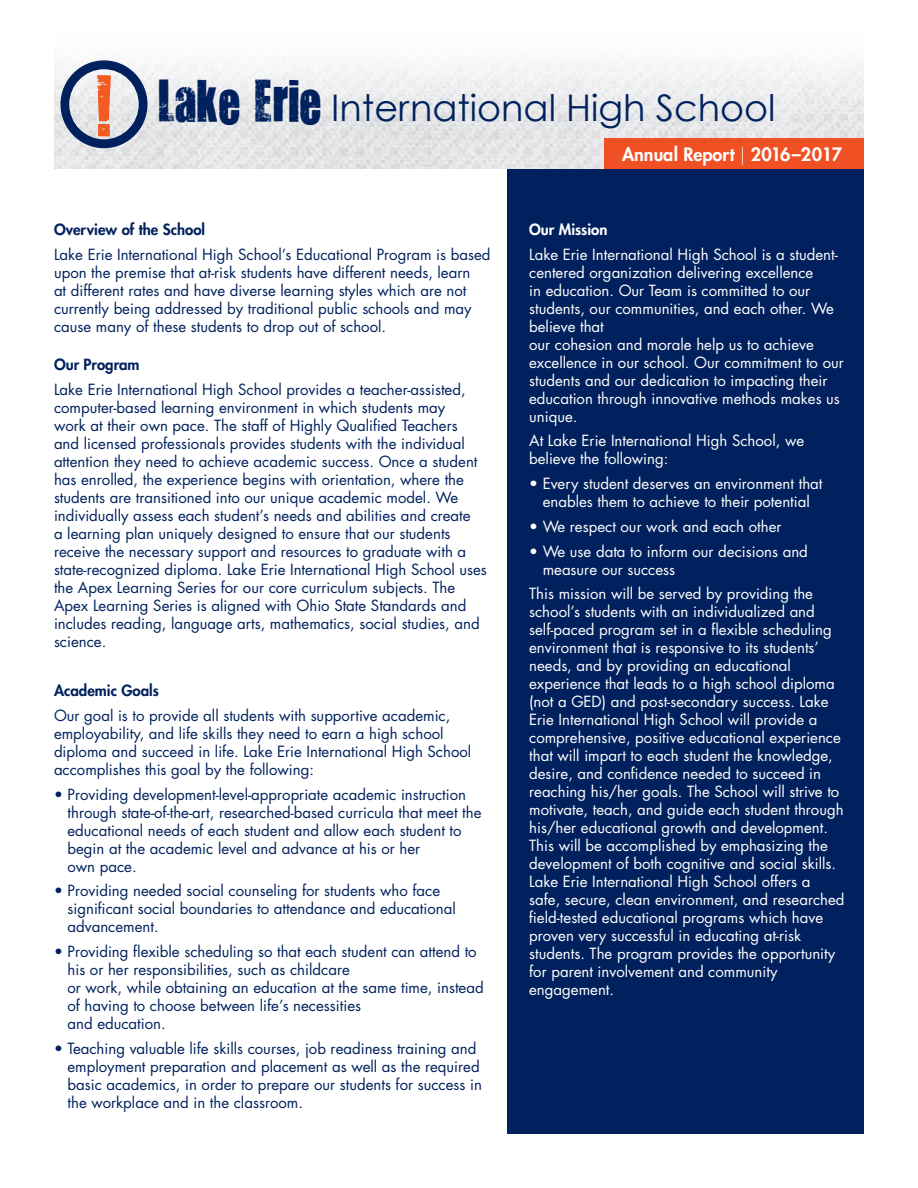
<style>
.page{position:relative;width:918px;height:1188px;background:#fff}
.page>*{position:absolute;margin:0;border:0;box-sizing:border-box;transform-origin:0 0}
.t1{font:36.6px "Century Gothic";color:#00215d}
.t2{font:800 18px "Futura Std";color:#fff}
.t3{font:15px/18px "Futura Std";color:#00215d}
.t4{font:15px/18px "Futura Std";color:#fff}
.t5{font:800 15px "Futura Std";color:#00215d}
.t6{font:800 15px "Futura Std";color:#fff}
.s1{font-family:"You Are Loved";font-size:48.9px}
.s2{font-weight:300}
</style>
<div class="page">
<div style="left:508px;top:143px;width:356px;height:991px;background:#00215d"></div>
<img style="left:54px;top:60px;width:810px;height:109px">
<div style="left:605px;top:139px;width:259px;height:30px;background:#f05023"></div>
<svg style="left:60px;top:60px;width:88px;height:88px"></svg>
<p class="t1" style="left:158px;top:86px;width:619px"><span class="s1">Lake Erie</span> International High School</p>
<p class="t5" style="left:54px;top:220px;width:153px">Overview of the School</p>
<p class="t3" style="left:54px;top:245px;width:438px">Lake Erie International High School’s Educational Program is based upon the premise that at-risk students have different needs, learn<br>at different rates and have diverse learning styles which are not currently being addressed by traditional public schools and may cause many of these students to drop out of school.</p>
<p class="t5" style="left:54px;top:355px;width:87px">Our Program</p>
<p class="t3" style="left:54px;top:380px;width:434px">Lake Erie International High School provides a teacher-assisted, computer-based learning environment in which students may<br>work at their own pace. The staff of Highly Qualified Teachers<br>and licensed professionals provides students with the individual attention they need to achieve academic success. Once a student has enrolled, the experience begins with orientation, where the students are transitioned into our unique academic model. We individually assess each student’s needs and abilities and create<br>a learning plan uniquely designed to ensure that our students receive the necessary support and resources to graduate with a state-recognized diploma. Lake Erie International High School uses the Apex Learning Series for our core curriculum subjects. The Apex Learning Series is aligned with Ohio State Standards and includes reading, language arts, mathematics, social studies, and science.</p>
<p class="t5" style="left:54px;top:681px;width:106px">Academic Goals</p>
<p class="t3" style="left:54px;top:707px;width:419px">Our goal is to provide all students with supportive academic, employability, and life skills they need to earn a high school diploma and succeed in life. Lake Erie International High School accomplishes this goal by the following:</p>
<p class="t3" style="left:67px;top:785px;width:416px;text-indent:-13px">• Providing development-level-appropriate academic instruction through state-of-the-art, researched-based curricula that meet the educational needs of each student and allow each student to begin at the academic level and advance at his or her<br>own pace.</p>
<p class="t3" style="left:67px;top:882px;width:390px;text-indent:-13px">• Providing needed social counseling for students who face significant social boundaries to attendance and educational advancement.</p>
<p class="t3" style="left:67px;top:943px;width:418px;text-indent:-13px">• Providing flexible scheduling so that each student can attend to his or her responsibilities, such as childcare<br>or work, while obtaining an education at the same time, instead of having to choose between life’s necessities<br>and education.</p>
<p class="t3" style="left:67px;top:1040px;width:416px;text-indent:-13px">• Teaching valuable life skills courses, job readiness training and employment preparation and placement as well as the required basic academics, in order to prepare our students for success in the workplace and in the classroom.</p>
<p class="t2" style="left:622px;top:143px;width:222px">Annual Report <span class="s2">|</span> 2016–2017</p>
<p class="t6" style="left:529px;top:220px;width:80px">Our Mission</p>
<p class="t4" style="left:529px;top:245px;width:316px">Lake Erie International High School is a student&shy;centered organization delivering excellence<br>in education. Our Team is committed to our students, our communities, and each other. We believe that<br>our cohesion and morale help us to achieve excellence in our school. Our commitment to our students and our dedication to impacting their education through innovative methods makes us unique.</p>
<p class="t4" style="left:529px;top:432px;width:276px">At Lake Erie International High School, we believe the following:</p>
<p class="t4" style="left:529px;top:475px;width:295px;text-align:center">• Every student deserves an environment that enables them to achieve to their potential</p>
<p class="t4" style="left:529px;top:518px;width:254px">• We respect our work and each other</p>
<p class="t4" style="left:543px;top:542px;width:267px;text-indent:-13px">• We use data to inform our decisions and measure our success</p>
<p class="t4" style="left:529px;top:585px;width:317px">This mission will be served by providing the school’s students with an individualized and self-paced program set in a flexible scheduling environment that is responsive to its students’ needs, and by providing an educational experience that leads to a high school diploma (not a GED) and post-secondary success. Lake Erie International High School will provide a comprehensive, positive educational experience that will impart to each student the knowledge, desire, and confidence needed to succeed in reaching his/her goals. The School will strive to motivate, teach, and guide each student through his/her educational growth and development.<br>This will be accomplished by emphasizing the development of both cognitive and social skills.<br>Lake Erie International High School offers a safe, secure, clean environment, and researched field-tested educational programs which have proven very successful in educating at-risk students. The program provides the opportunity for parent involvement and community engagement.</p>
</div>
